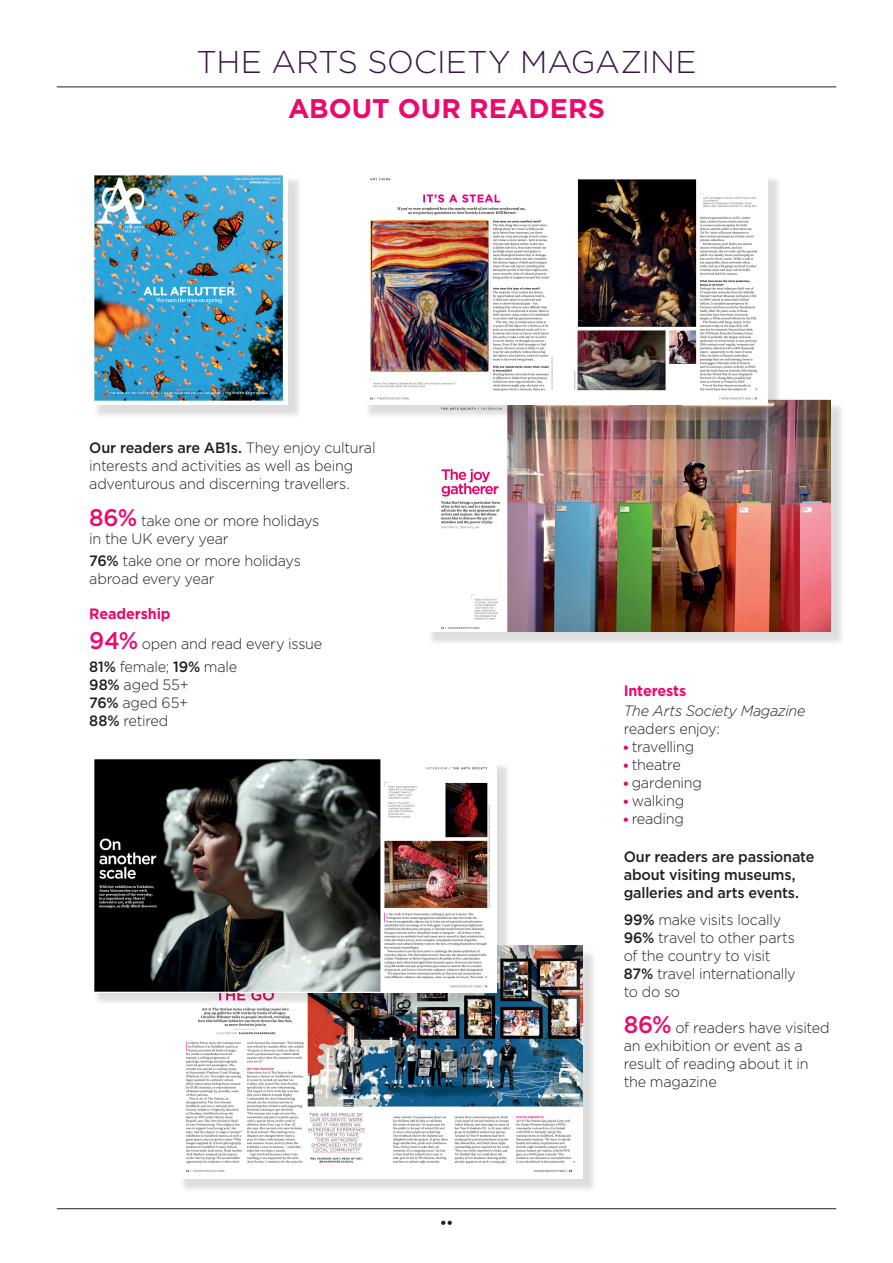
<style>
.page{position:relative;width:893px;height:1263px;background:#fff}
.page>*{position:absolute;margin:0;border:0;box-sizing:border-box;transform-origin:0 0}
.GOTHAM_HEADING{font:300 31.5px "Gotham";letter-spacing:-.005em;color:#3d1449}
.GOTHAM_HEADING-2{font:700 27px "Gotham";letter-spacing:.005em;color:#ec096d}
.Standfirst{font:300 15px/18px "Gotham";letter-spacing:-.015em;color:#231f20;scale:.96 1}
.Standfirst-2{font:500 15px/18px "Gotham";letter-spacing:-.01em;color:#231f20;scale:.96 1}
.Standfirst-3{font:italic 300 15px/18px "Gotham";letter-spacing:-.015em;color:#231f20;scale:.96 1}
.Standfirst-4{font:700 15px "Gotham";letter-spacing:-.01em;color:#ec096d;scale:.96 1}
.s1{font-weight:500}
.s2{font-weight:500;font-size:24px;color:#ec096d}
.s3{font-style:normal}
</style>
<div class="page">
<svg style="left:441px;top:1221px;width:11px;height:4px"></svg>
<hr style="left:57px;top:1208px;width:779px;height:1px;background:#231f20">
<div style="left:93px;top:176px;width:209px;height:243px;background:#231f20;opacity:.15"></div>
<img style="left:93px;top:175px;width:195px;height:230px">
<div style="left:179px;top:949px;width:418px;height:244px;background:#231f20;opacity:.15"></div>
<img style="left:179px;top:945px;width:404px;height:234px">
<div style="left:427px;top:402px;width:418px;height:244px;background:#231f20;opacity:.15"></div>
<img style="left:431px;top:399px;width:400px;height:232px">
<div style="left:364px;top:175px;width:418px;height:244px;background:#231f20;opacity:.15"></div>
<img style="left:364px;top:175px;width:404px;height:230px">
<svg style="left:624px;top:745px;width:4px;height:5px"></svg>
<svg style="left:624px;top:763px;width:4px;height:5px"></svg>
<svg style="left:624px;top:781px;width:4px;height:5px"></svg>
<svg style="left:624px;top:799px;width:4px;height:5px"></svg>
<svg style="left:624px;top:817px;width:4px;height:5px"></svg>
<hr style="left:57px;top:87px;width:779px;height:1px;background:#231f20">
<div style="left:93px;top:762px;width:418px;height:244px;background:#231f20;opacity:.15"></div>
<img style="left:93px;top:759px;width:404px;height:233px">
<p class="GOTHAM_HEADING" style="left:197px;top:42px;width:501px">THE ARTS SOCIETY MAGAZINE</p>
<p class="GOTHAM_HEADING-2" style="left:288px;top:91px;width:318px">ABOUT OUR READERS</p>
<p class="Standfirst" style="left:89px;top:438px;width:300px"><span class="s1">Our readers are AB1s.</span> They enjoy cultural interests and activities as well as being adventurous and discerning travellers.</p>
<p class="Standfirst" style="left:89px;top:511px;width:241px"><span class="s2">86%</span> take one or more holidays in the UK every year</p>
<p class="Standfirst" style="left:89px;top:552px;width:222px"><span class="s1">76%</span> take one or more holidays abroad every year</p>
<p class="Standfirst-4" style="left:89px;top:603px;width:86px">Readership</p>
<p class="Standfirst" style="left:89px;top:635px;width:244px"><span class="s2">94%</span> open and read every issue</p>
<p class="Standfirst" style="left:89px;top:657px;width:156px"><span class="s1">81%</span> female; <span class="s1">19%</span> male</p>
<p class="Standfirst" style="left:89px;top:675px;width:105px"><span class="s1">98%</span> aged 55+</p>
<p class="Standfirst" style="left:89px;top:693px;width:104px"><span class="s1">76%</span> aged 65+</p>
<p class="Standfirst" style="left:89px;top:711px;width:84px"><span class="s1">88%</span> retired</p>
<p class="Standfirst-4" style="left:624px;top:681px;width:67px">Interests</p>
<p class="Standfirst-3" style="left:624px;top:702px;width:191px">The Arts Society Magazine <span class="s3">readers enjoy:</span></p>
<p class="Standfirst" style="left:632px;top:737px;width:67px">travelling</p>
<p class="Standfirst" style="left:632px;top:755px;width:53px">theatre</p>
<p class="Standfirst" style="left:632px;top:773px;width:75px">gardening</p>
<p class="Standfirst" style="left:632px;top:791px;width:56px">walking</p>
<p class="Standfirst" style="left:632px;top:809px;width:56px">reading</p>
<p class="Standfirst-2" style="left:624px;top:848px;width:200px">Our readers are passionate about visiting museums, galleries and arts events.</p>
<p class="Standfirst" style="left:624px;top:910px;width:166px"><span class="s1">99%</span> make visits locally</p>
<p class="Standfirst" style="left:624px;top:928px;width:180px"><span class="s1">96%</span> travel to other parts of the country to visit</p>
<p class="Standfirst" style="left:624px;top:964px;width:181px"><span class="s1">87%</span> travel internationally to do so</p>
<p class="Standfirst" style="left:624px;top:1018px;width:216px"><span class="s2">86%</span> of readers have visited an exhibition or event as a result of reading about it in the magazine</p>
</div>
